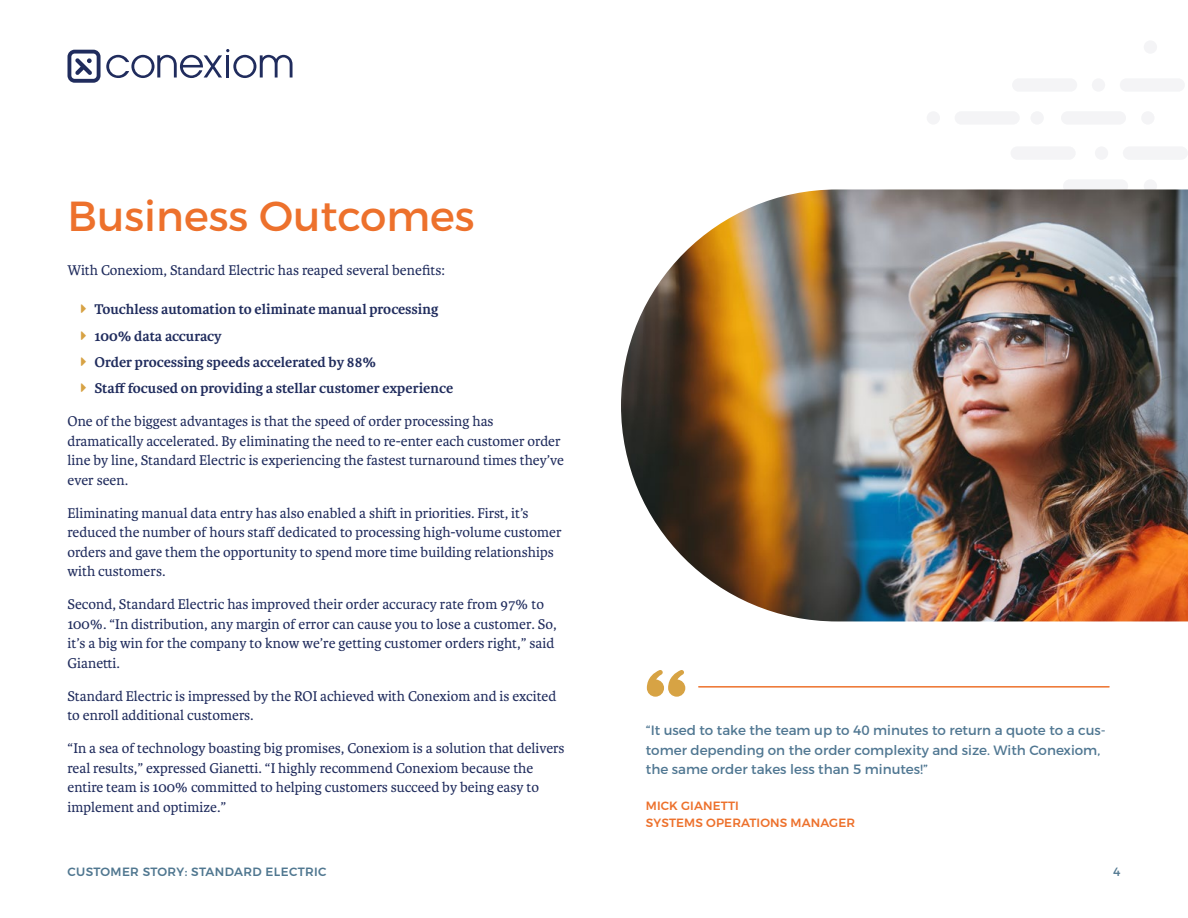
<style>
.page{position:relative;width:1188px;height:918px;background:#fff}
.page>*{position:absolute;margin:0;border:0;box-sizing:border-box;transform-origin:0 0}
.t1{font:42px "Montserrat";color:#ed712c}
.t2{font:15px/19.5px "Karmina";color:#202c5d}
.t3{font:700 15px/26.2px "Karmina";color:#202c5d}
.t4{font:13.5px/19.5px "Montserrat";color:#507792}
.t5{font:500 12px/16.5px "Montserrat";letter-spacing:.01em;color:#ed712c}
.t6{font:500 12px "Montserrat";letter-spacing:.03em;color:#507790}
.t7{font:12px "Montserrat";color:#507790}
</style>
<div class="page">
<div style="left:1123px;top:146px;width:65px;height:14px;background:#f4f4f6;border-radius:7px"></div>
<div style="left:1011px;top:146px;width:65px;height:14px;background:#f4f4f6;border-radius:7px"></div>
<div style="left:1095px;top:146px;width:13px;height:14px;background:#f4f4f6;border-radius:50%"></div>
<div style="left:1144px;top:179px;width:13px;height:14px;background:#f4f4f6;border-radius:50%"></div>
<div style="left:1063px;top:179px;width:65px;height:14px;background:#f4f4f6;border-radius:7px"></div>
<div style="left:1144px;top:40px;width:13px;height:14px;background:#f4f4f6;border-radius:50%"></div>
<div style="left:1120px;top:78px;width:65px;height:14px;background:#f4f4f6;border-radius:7px"></div>
<div style="left:1092px;top:78px;width:13px;height:14px;background:#f4f4f6;border-radius:50%"></div>
<div style="left:1012px;top:78px;width:65px;height:14px;background:#f4f4f6;border-radius:7px"></div>
<div style="left:1141px;top:111px;width:14px;height:14px;background:#f4f4f6;border-radius:50%"></div>
<div style="left:1061px;top:111px;width:65px;height:14px;background:#f4f4f6;border-radius:7px"></div>
<div style="left:955px;top:111px;width:65px;height:14px;background:#f4f4f6;border-radius:7px"></div>
<div style="left:927px;top:111px;width:13px;height:14px;background:#f4f4f6;border-radius:50%"></div>
<div style="left:1030px;top:111px;width:14px;height:14px;background:#f4f4f6;border-radius:50%"></div>
<svg style="left:68px;top:49px;width:225px;height:34px"></svg>
<img style="left:621px;top:189px;width:567px;height:432px">
<svg style="left:647px;top:670px;width:38px;height:27px"></svg>
<hr style="left:699px;top:686px;width:410px;height:2px;background:#ed712c">
<h1 class="t1" style="left:68px;top:190px;width:409px">Business Outcomes</h1>
<p class="t2" style="left:68px;top:261px;width:379px">With Conexiom, Standard Electric has reaped several benefits:</p>
<p class="t3" style="left:94px;top:297px;width:360px">Touchless automation to eliminate manual processing 100% data accuracy<br>Order processing speeds accelerated by 88%<br>Staff focused on providing a stellar customer experience</p>
<p class="t2" style="left:68px;top:412px;width:498px">One of the biggest advantages is that the speed of order processing has dramatically accelerated. By eliminating the need to re-enter each customer order line by line, Standard Electric is experiencing the fastest turnaround times they’ve ever seen.</p>
<p class="t2" style="left:68px;top:503px;width:496px">Eliminating manual data entry has also enabled a shift in priorities. First, it’s reduced the number of hours staff dedicated to processing high-volume customer orders and gave them the opportunity to spend more time building relationships with customers.</p>
<p class="t2" style="left:68px;top:595px;width:491px">Second, Standard Electric has improved their order accuracy rate from 97% to 100%. “In distribution, any margin of error can cause you to lose a customer. So, it’s a big win for the company to know we’re getting customer orders right,” said Gianetti.</p>
<p class="t2" style="left:68px;top:686px;width:490px">Standard Electric is impressed by the ROI achieved with Conexiom and is excited to enroll additional customers.</p>
<p class="t2" style="left:68px;top:739px;width:499px">“In a sea of technology boasting big promises, Conexiom is a solution that delivers real results,” expressed Gianetti. “I highly recommend Conexiom because the entire team is 100% committed to helping customers succeed by being easy to implement and optimize.”</p>
<p class="t6" style="left:68px;top:864px;width:261px">CUSTOMER STORY: STANDARD ELECTRIC</p>
<p class="t4" style="left:646px;top:721px;width:461px">“It used to take the team up to 40 minutes to return a quote to a cus&shy;tomer depending on the order complexity and size. With Conexiom, the same order takes less than 5 minutes!”</p>
<p class="t5" style="left:646px;top:798px;width:211px">MICK GIANETTI<br>SYSTEMS OPERATIONS MANAGER</p>
<p class="t7" style="left:1113px;top:864px;width:9px">4</p>
</div>
